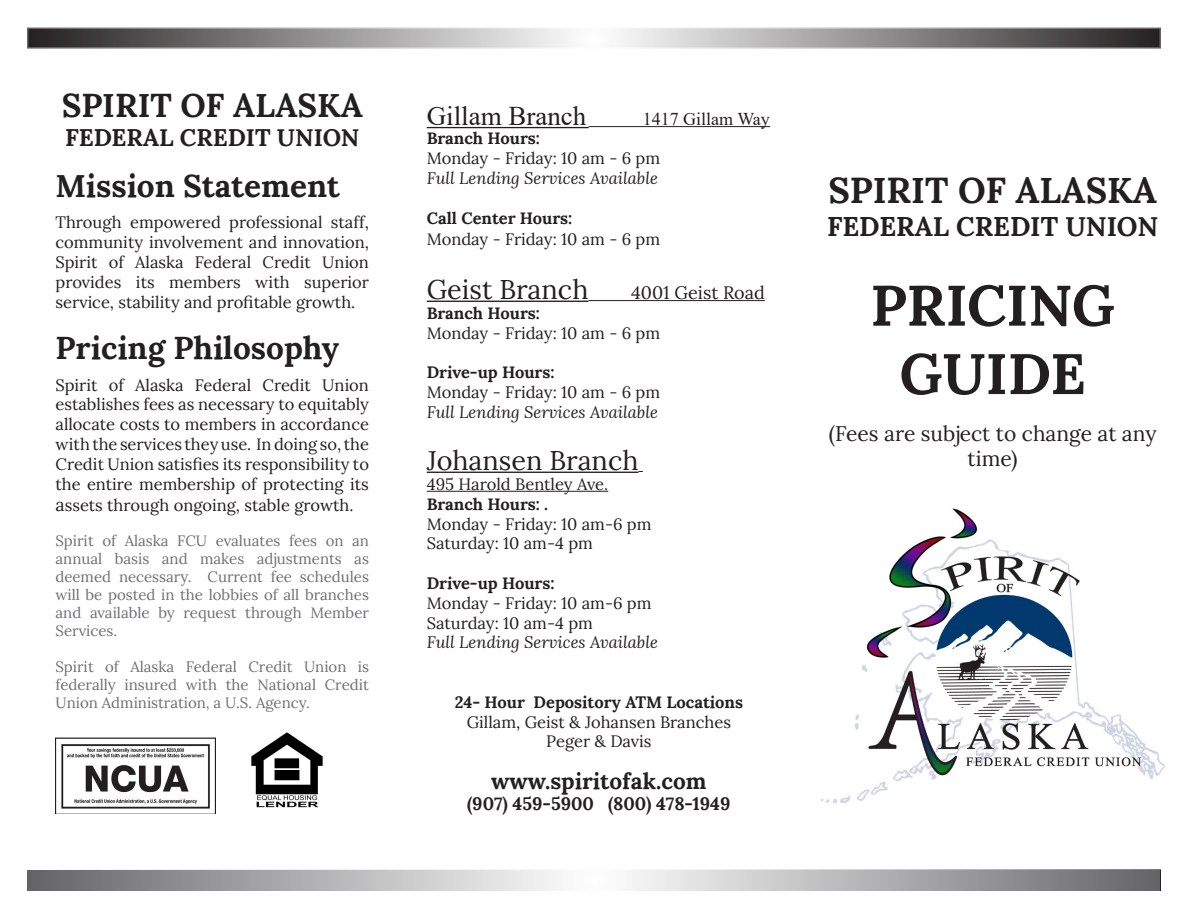
<style>
.page{position:relative;width:1188px;height:918px;background:#fff}
.page>*{position:absolute;margin:0;border:0;box-sizing:border-box;transform-origin:0 0}
.t1{font:700 57px "Lora";color:#231f20}
.t2{font:700 36px "Lora";color:#231f20}
.t3{font:700 33px "Lora";color:#231f20}
.t4{font:700 31.5px "Lora";color:#231f20}
.t5{font:27px "Lora";color:#231f20}
.t6{font:700 27px "Lora";color:#231f20}
.t7{font:27px "Times New Roman";color:#231f20}
.t8{font:700 24px "Lora";color:#231f20}
.t9{font:700 22.5px "Lora";color:#231f20}
.t10{font:21px/25.2px "Lora";color:#231f20;text-align:center}
.t11{font:700 18px "Lora";color:#231f20}
.t12{font:18px "Times New Roman";color:#231f20}
.t13{font:18px "Lora";color:#231f20}
.t14{font:16.5px/19.8px "Lora";color:#231f20;text-align:justify}
.t15{font:700 16.5px "Lora";color:#231f20}
.t16{font:italic 16.5px "Lora";color:#231f20}
.t17{font:15px/18px "Lora";color:#6f7073;text-align:justify}
.s1{font-size:18px}
</style>
<div class="page">
<img style="left:820px;top:508px;width:345px;height:295px">
<svg style="left:27px;top:869px;width:1134px;height:22px;background:#b3b3b4"></svg>
<svg style="left:30px;top:31px;width:1128px;height:15px;background:#918f90"></svg>
<div style="left:27px;top:28px;width:1134px;height:21px;border:2px solid #636366"></div>
<img style="left:56px;top:738px;width:160px;height:75px">
<img style="left:251px;top:733px;width:72px;height:75px">
<hr style="left:427px;top:127px;width:162px;height:1px;background:#231f20">
<hr style="left:589px;top:126px;width:181px;height:1px;background:#231f20">
<hr style="left:427px;top:301px;width:162px;height:1px;background:#231f20">
<hr style="left:589px;top:300px;width:176px;height:1px;background:#231f20">
<hr style="left:427px;top:472px;width:212px;height:1px;background:#231f20">
<hr style="left:427px;top:491px;width:181px;height:1px;background:#231f20">
<p class="t3" style="left:62px;top:77px;width:303px">SPIRIT OF ALASKA</p>
<p class="t8" style="left:65px;top:117px;width:296px">FEDERAL CREDIT UNION</p>
<p class="t4" style="left:56px;top:159px;width:286px">Mission Statement</p>
<p class="t14" style="left:56px;top:211px;width:315px">Through empowered professional staff, community involvement and innovation, Spirit of Alaska Federal Credit Union provides its members with superior service, stability and profitable growth.</p>
<p class="t4" style="left:56px;top:321px;width:285px">Pricing Philosophy</p>
<p class="t14" style="left:56px;top:374px;width:315px">Spirit of Alaska Federal Credit Union establishes fees as necessary to equitably allocate costs to members in accordance with the services they use. In doing so, the Credit Union satisfies its responsibility to the entire membership of protecting its</p>
<p class="t14" style="left:56px;top:494px;width:300px"><span class="s1">a</span>ssets through ongoing, stable growth.</p>
<p class="t17" style="left:56px;top:531px;width:315px">Spirit of Alaska FCU evaluates fees on an annual basis and makes adjustments as deemed necessary. Current fee schedules will be posted in the lobbies of all branches and available by request through Member Services.</p>
<p class="t17" style="left:56px;top:657px;width:315px">Spirit of Alaska Federal Credit Union is federally insured with the National Credit Union Administration, a U.S. Agency.</p>
<p class="t7" style="left:427px;top:97px;width:161px">Gillam Branch</p>
<p class="t12" style="left:643px;top:106px;width:129px">1417 Gillam Way</p>
<p class="t15" style="left:427px;top:125px;width:115px">Branch Hours:</p>
<p class="t14" style="left:427px;top:147px;width:235px">Monday - Friday: 10 am - 6 pm</p>
<p class="t16" style="left:427px;top:167px;width:233px">Full Lending Services Available</p>
<p class="t15" style="left:427px;top:204px;width:147px">Call Center Hours:</p>
<p class="t14" style="left:427px;top:228px;width:235px">Monday - Friday: 10 am - 6 pm</p>
<p class="t5" style="left:427px;top:269px;width:163px">Geist Branch</p>
<p class="t13" style="left:631px;top:279px;width:135px">4001 Geist Road</p>
<p class="t15" style="left:427px;top:299px;width:115px">Branch Hours:</p>
<p class="t14" style="left:427px;top:322px;width:235px">Monday - Friday: 10 am - 6 pm</p>
<p class="t15" style="left:427px;top:359px;width:129px">Drive-up Hours:</p>
<p class="t14" style="left:427px;top:381px;width:235px">Monday - Friday: 10 am - 6 pm</p>
<p class="t16" style="left:427px;top:401px;width:233px">Full Lending Services Available</p>
<p class="t5" style="left:427px;top:440px;width:213px">Johansen Branch</p>
<p class="t14" style="left:427px;top:473px;width:183px">495 Harold Bentley Ave.</p>
<p class="t15" style="left:427px;top:490px;width:123px">Branch Hours: .</p>
<p class="t14" style="left:427px;top:513px;width:226px">Monday - Friday: 10 am-6 pm</p>
<p class="t14" style="left:427px;top:533px;width:168px">Saturday: 10 am-4 pm</p>
<p class="t15" style="left:427px;top:569px;width:129px">Drive-up Hours:</p>
<p class="t14" style="left:427px;top:592px;width:226px">Monday - Friday: 10 am-6 pm</p>
<p class="t14" style="left:427px;top:612px;width:168px">Saturday: 10 am-4 pm</p>
<p class="t16" style="left:427px;top:631px;width:233px">Full Lending Services Available</p>
<p class="t15" style="left:455px;top:688px;width:290px">24- Hour Depository ATM Locations</p>
<p class="t14" style="left:467px;top:711px;width:266px">Gillam, Geist &amp; Johansen Branches</p>
<p class="t14" style="left:546px;top:731px;width:107px">Peger &amp; Davis</p>
<p class="t9" style="left:491px;top:762px;width:217px">www.spiritofak.com</p>
<p class="t11" style="left:467px;top:789px;width:265px">(907) 459-5900 (800) 478-1949</p>
<p class="t2" style="left:828px;top:160px;width:330px">SPIRIT OF ALASKA</p>
<p class="t6" style="left:827px;top:203px;width:333px">FEDERAL CREDIT UNION</p>
<p class="t1" style="left:870px;top:257px;width:246px">PRICING</p>
<p class="t1" style="left:899px;top:325px;width:188px">GUIDE</p>
<p class="t10" style="left:829px;top:419px;width:329px">(Fees are subject to change at any time)</p>
</div>
